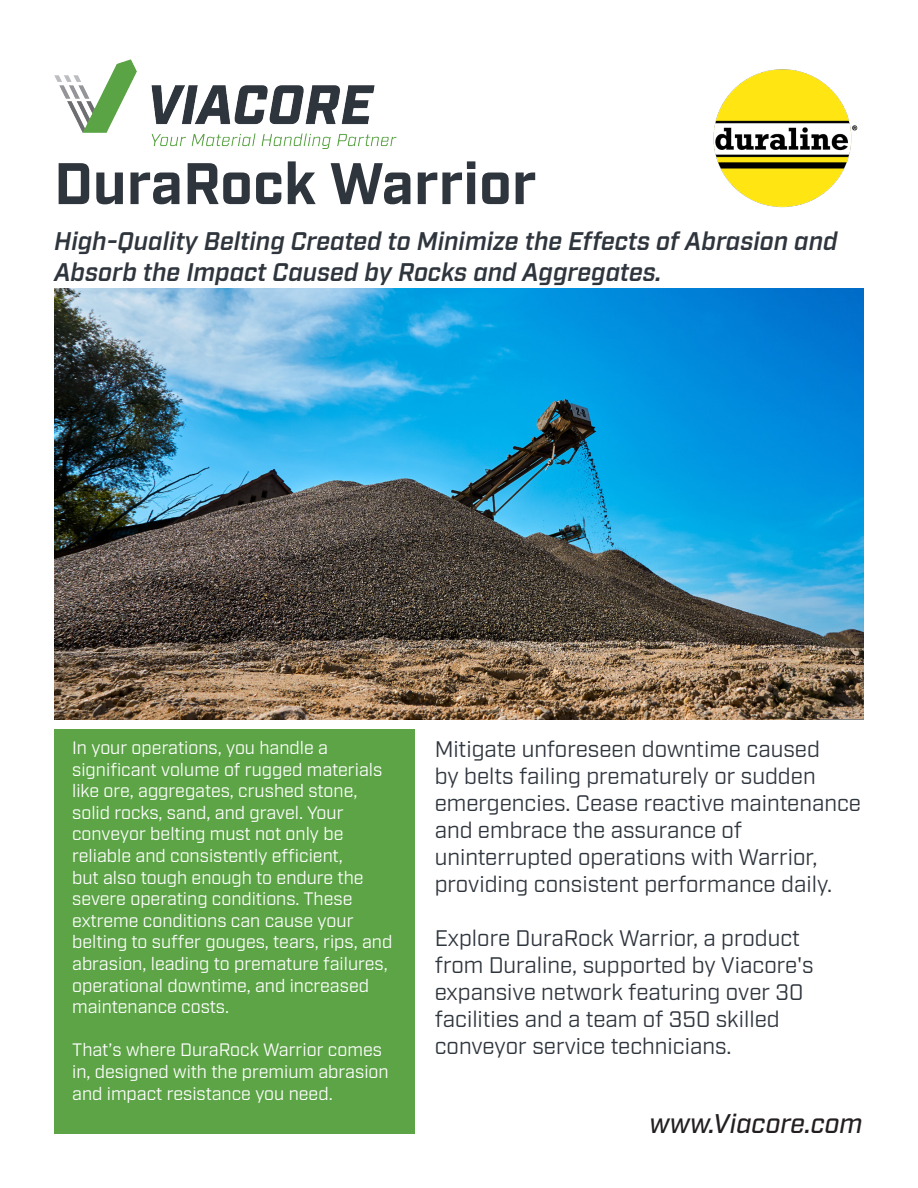
<style>
.page{position:relative;width:918px;height:1188px;background:#fff}
.page>*{position:absolute;margin:0;border:0;box-sizing:border-box;transform-origin:0 0}
.t1{font:700 58.5px "Industry";color:#2f353d}
.t2{font:italic 500 27px "Industry";color:#231f20}
.t3{font:italic 600 25.5px/30.6px "Industry";color:#2f353d}
.t4{font:22.5px/27px "Industry";color:#2f353d}
.t5{font:18px/21.6px "Industry";color:#fff}
</style>
<div class="page">
<div style="left:54px;top:729px;width:361px;height:405px;background:#5ca446"></div>
<img style="left:713px;top:69px;width:145px;height:139px">
<img style="left:54px;top:59px;width:342px;height:89px">
<img style="left:54px;top:289px;width:810px;height:430px">
<p class="t1" style="left:54px;top:149px;width:484px">DuraRock Warrior</p>
<p class="t3" style="left:54px;top:227px;width:785px">High-Quality Belting Created to Minimize the Effects of Abrasion and<br>Absorb the Impact Caused by Rocks and Aggregates.</p>
<p class="t5" style="left:72px;top:737px;width:322px">In your operations, you handle a significant volume of rugged materials like ore, aggregates, crushed stone, solid rocks, sand, and gravel. Your conveyor belting must not only be reliable and consistently efficient,<br>but also tough enough to endure the severe operating conditions. These extreme conditions can cause your belting to suffer gouges, tears, rips, and abrasion, leading to premature failures, operational downtime, and increased maintenance costs.</p>
<p class="t5" style="left:72px;top:1040px;width:318px">That’s where DuraRock Warrior comes in, designed with the premium abrasion and impact resistance you need.</p>
<p class="t4" style="left:435px;top:737px;width:428px">Mitigate unforeseen downtime caused<br>by belts failing prematurely or sudden emergencies. Cease reactive maintenance and embrace the assurance of uninterrupted operations with Warrior, providing consistent performance daily.</p>
<p class="t4" style="left:435px;top:926px;width:380px">Explore DuraRock Warrior, a product from Duraline, supported by Viacore's expansive network featuring over 30 facilities and a team of 350 skilled conveyor service technicians.</p>
<p class="t2" style="left:650px;top:1107px;width:214px">www.Viacore.com</p>
</div>
